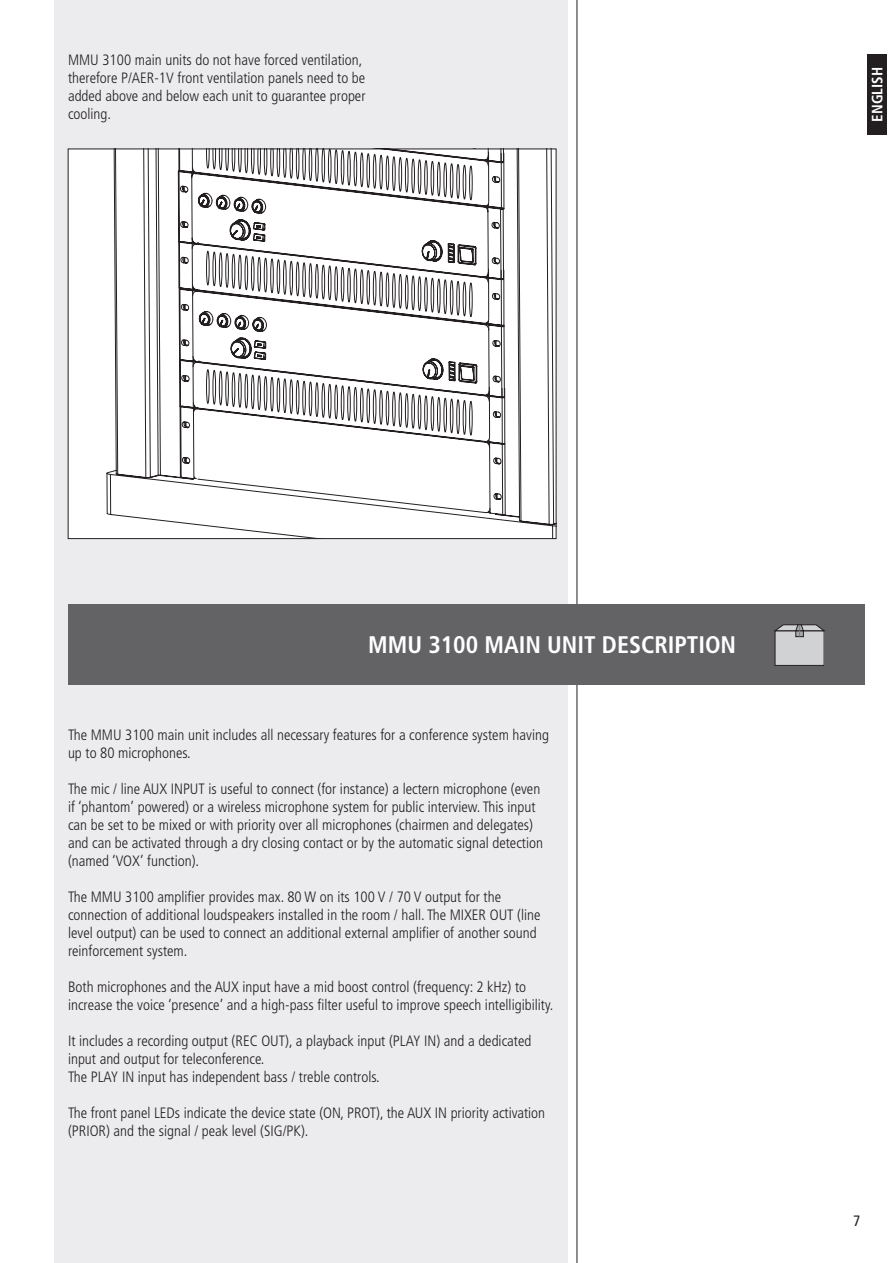
<style>
.page{position:relative;width:893px;height:1263px;background:#fff}
.page>*{position:absolute;margin:0;border:0;box-sizing:border-box;transform-origin:0 0}
.t1{font:700 condensed 24px "Frutiger";color:#fff}
.t2{font:300 condensed 15px/18px "Frutiger";color:#231f20}
.t3{font:700 condensed 15px "Frutiger";color:#fff}
.t4{font:condensed 15px "Frutiger";color:#231f20}
</style>
<div class="page">
<div style="left:54px;top:0;width:514px;height:1263px;background:#ececee"></div>
<hr style="left:577px;top:0;width:1px;height:1263px;background:#231f20">
<div style="left:867px;top:54px;width:20px;height:81px;background:#231f20"></div>
<div style="left:68px;top:604px;width:797px;height:80px;background:#636366"></div>
<div style="left:68px;top:149px;width:488px;height:390px;background:#fff"></div>
<svg style="left:106px;top:151px;width:448px;height:386px"></svg>
<hr style="left:504px;top:388px;width:1px;height:55px;background:#231f20">
<hr style="left:502px;top:388px;width:1px;height:55px;background:#231f20">
<hr style="left:489px;top:387px;width:1px;height:50px;background:#231f20">
<svg style="left:197px;top:428px;width:259px;height:109px"></svg>
<svg style="left:178px;top:151px;width:327px;height:267px"></svg>
<svg style="left:206px;top:151px;width:267px;height:284px"></svg>
<div style="left:775px;top:631px;width:49px;height:34px;background:#d1d2d4"></div>
<div style="left:775px;top:630px;width:49px;height:36px;border:1px solid #231f20"></div>
<div style="left:796px;top:631px;width:7px;height:6px;border:1px solid #231f20"></div>
<svg style="left:774px;top:624px;width:51px;height:12px"></svg>
<p class="t2" style="left:68px;top:51px;width:299px">MMU 3100 main units do not have forced ventilation, therefore P/AER-1V front ventilation panels need to be added above and below each unit to guarantee proper cooling.</p>
<p class="t3" style="left:868px;top:122px;width:56px;rotate:-90deg">ENGLISH</p>
<h1 class="t1" style="left:368px;top:631px;width:369px">MMU 3100 MAIN UNIT DESCRIPTION</h1>
<p class="t2" style="left:68px;top:726px;width:482px">The MMU 3100 main unit includes all necessary features for a conference system having up to 80 microphones.</p>
<p class="t2" style="left:68px;top:780px;width:476px">The mic / line AUX INPUT is useful to connect (for instance) a lectern microphone (even if ‘phantom’ powered) or a wireless microphone system for public interview. This input can be set to be mixed or with priority over all microphones (chairmen and delegates) and can be activated through a dry closing contact or by the automatic signal detection (named ‘VOX’ function).</p>
<p class="t2" style="left:68px;top:888px;width:474px">The MMU 3100 amplifier provides max. 80 W on its 100 V / 70 V output for the connection of additional loudspeakers installed in the room / hall. The MIXER OUT (line level output) can be used to connect an additional external amplifier of another sound reinforcement system.</p>
<p class="t2" style="left:68px;top:978px;width:487px">Both microphones and the AUX input have a mid boost control (frequency: 2 kHz) to increase the voice ‘presence’ and a high-pass filter useful to improve speech intelligibility.</p>
<p class="t2" style="left:68px;top:1032px;width:465px">It includes a recording output (REC OUT), a playback input (PLAY IN) and a dedicated input and output for teleconference.<br>The PLAY IN input has independent bass / treble controls.</p>
<p class="t2" style="left:68px;top:1104px;width:479px">The front panel LEDs indicate the device state (ON, PROT), the AUX IN priority activation (PRIOR) and the signal / peak level (SIG/PK).</p>
<p class="t4" style="left:853px;top:1211px;width:9px">7</p>
</div>
